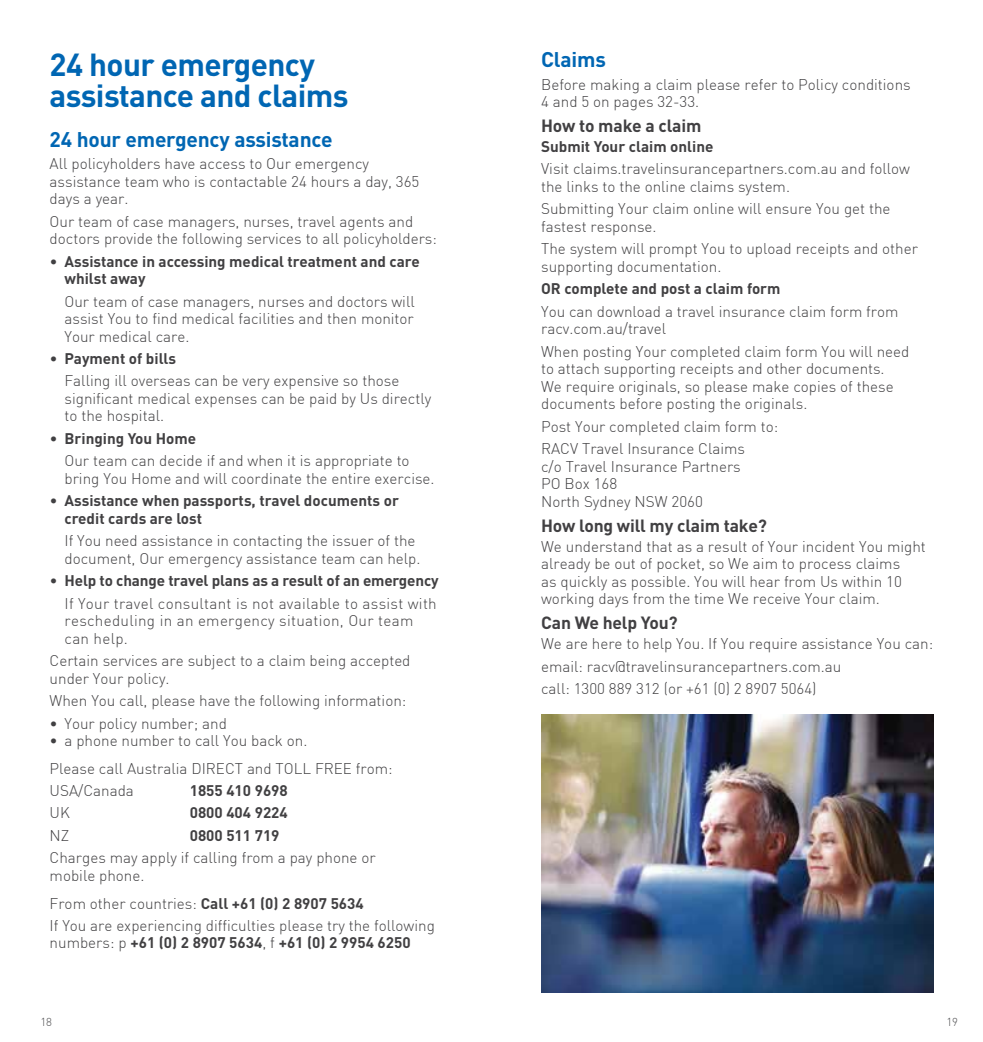
<style>
.page{position:relative;width:983px;height:1042px;background:#fff}
.page>*{position:absolute;margin:0;border:0;box-sizing:border-box;transform-origin:0 0}
.t1{font:700 31.5px/31.5px "DIN";letter-spacing:-.02em;color:#0066b3}
.t2{font:700 21px "DIN";letter-spacing:-.01em;color:#0066b3}
.t3{font:700 17.5px "DIN";letter-spacing:-.01em;color:#414042}
.t4{font:300 15.22px/17.5px "DIN";color:#414042}
.t5{font:700 15.22px/17.5px "DIN";color:#414042}
.t6{font:300 15.22px/22.4px "DIN";letter-spacing:.02em;color:#414042;text-align:right}
.t7{font:300 11.38px "DIN";color:#4d4d4f}
.s1{font-weight:300}
.s2{font-weight:700}
</style>
<div class="page">
<img style="left:541px;top:714px;width:392px;height:278px">
<h1 class="t1" style="left:50px;top:47px;width:300px">24 hour emergency assistance and claims</h1>
<h2 class="t2" style="left:50px;top:125px;width:284px">24 hour emergency assistance</h2>
<p class="t4" style="left:50px;top:155px;width:371px">All policyholders have access to Our emergency assistance team who is contactable 24 hours a day, 365 days a year.</p>
<p class="t4" style="left:50px;top:212px;width:388px">Our team of case managers, nurses, travel agents and doctors provide the following services to all policyholders:</p>
<p class="t5" style="left:64px;top:252px;width:356px;text-indent:-15px"><span class="s1">•</span> Assistance in accessing medical treatment and care whilst away</p>
<p class="t4" style="left:64px;top:292px;width:351px;text-align:justify">Our team of case managers, nurses and doctors will assist You to find medical facilities and then monitor Your medical care.</p>
<p class="t4" style="left:64px;top:347px;width:336px;line-height:22.4px;text-indent:-15px">• <span class="s2">Payment of bills<br></span>Falling ill overseas can be very expensive so those</p>
<p class="t4" style="left:64px;top:389px;width:368px">significant medical expenses can be paid by Us directly to the hospital.</p>
<p class="t4" style="left:64px;top:427px;width:346px;line-height:22.4px;text-indent:-15px">• <span class="s2">Bringing You Home<br></span>Our team can decide if and when it is appropriate to</p>
<p class="t4" style="left:64px;top:469px;width:371px">bring You Home and will coordinate the entire exercise.</p>
<p class="t5" style="left:64px;top:491px;width:336px;text-indent:-15px"><span class="s1">•</span> Assistance when passports, travel documents or credit cards are lost</p>
<p class="t4" style="left:64px;top:532px;width:357px">If You need assistance in contacting the issuer of the document, Our emergency assistance team can help.</p>
<p class="t6" style="left:50px;top:569px;width:390px">• <span class="s2">Help to change travel plans as a result of an emergency<br></span>If Your travel consultant is not available to assist with</p>
<p class="t6" style="left:64px;top:612px;width:350px;line-height:17.5px;text-align:left">rescheduling in an emergency situation, Our team can help.</p>
<p class="t4" style="left:50px;top:652px;width:362px">Certain services are subject to a claim being accepted under Your policy.</p>
<p class="t4" style="left:50px;top:692px;width:358px">When You call, please have the following information:</p>
<p class="t4" style="left:50px;top:714px;width:179px">• Your policy number; and</p>
<p class="t4" style="left:50px;top:727px;width:344px;line-height:27.5px">• a phone number to call You back on.<br>Please call Australia DIRECT and TOLL FREE from:</p>
<p class="t4" style="left:50px;top:781px;width:86px">USA/Canada</p>
<p class="t5" style="left:190px;top:781px;width:100px">1855 410 9698</p>
<p class="t4" style="left:50px;top:804px;width:22px">UK</p>
<p class="t5" style="left:190px;top:803px;width:100px">0800 404 9224</p>
<p class="t4" style="left:50px;top:826px;width:21px">NZ</p>
<p class="t5" style="left:190px;top:826px;width:91px">0800 511 719</p>
<p class="t4" style="left:50px;top:849px;width:327px">Charges may apply if calling from a pay phone or mobile phone.</p>
<p class="t4" style="left:50px;top:891px;width:386px;line-height:22.4px">From other countries: <span class="s2">Call +61 (0) 2 8907 5634<br></span>If You are experiencing difficulties please try the following</p>
<p class="t5" style="left:50px;top:933px;width:362px"><span class="s1">numbers: p</span> +61 (0) 2 8907 5634<span class="s1">, f</span> +61 (0) 2 9954 6250</p>
<h2 class="t2" style="left:541px;top:46px;width:66px">Claims</h2>
<p class="t4" style="left:541px;top:75px;width:371px">Before making a claim please refer to Policy conditions<br>4 and 5 on pages 32-33.</p>
<p class="t3" style="left:541px;top:114px;width:162px">How to make a claim</p>
<p class="t5" style="left:541px;top:137px;width:174px">Submit Your claim online</p>
<p class="t4" style="left:541px;top:160px;width:370px">Visit claims.travelinsurancepartners.com.au and follow the links to the online claims system.</p>
<p class="t4" style="left:541px;top:200px;width:351px">Submitting Your claim online will ensure You get the fastest response.</p>
<p class="t4" style="left:541px;top:240px;width:378px">The system will prompt You to upload receipts and other supporting documentation.</p>
<p class="t5" style="left:541px;top:279px;width:241px">OR complete and post a claim form</p>
<p class="t4" style="left:541px;top:302px;width:359px">You can download a travel insurance claim form from racv.com.au/travel</p>
<p class="t4" style="left:541px;top:342px;width:370px">When posting Your completed claim form You will need to attach supporting receipts and other documents.<br>We require originals, so please make copies of these documents before posting the originals.</p>
<p class="t4" style="left:541px;top:415px;width:238px;line-height:22.4px">Post Your completed claim form to:<br>RACV Travel Insurance Claims</p>
<p class="t4" style="left:541px;top:457px;width:201px">c/o Travel Insurance Partners<br>PO Box 168<br>North Sydney NSW 2060</p>
<p class="t3" style="left:541px;top:514px;width:227px">How long will my claim take?</p>
<p class="t4" style="left:541px;top:537px;width:386px">We understand that as a result of Your incident You might already be out of pocket, so We aim to process claims<br>as quickly as possible. You will hear from Us within 10 working days from the time We receive Your claim.</p>
<p class="t3" style="left:541px;top:611px;width:138px">Can We help You?</p>
<p class="t4" style="left:541px;top:632px;width:393px;line-height:22.4px">We are here to help You. If You require assistance You can: email: racv@travelinsurancepartners.com.au<br>call: 1300 889 312 (or +61 (0) 2 8907 5064)</p>
<p class="t7" style="left:40px;top:1014px;width:13px">18</p>
<p class="t7" style="left:946px;top:1015px;width:13px">19</p>
</div>
